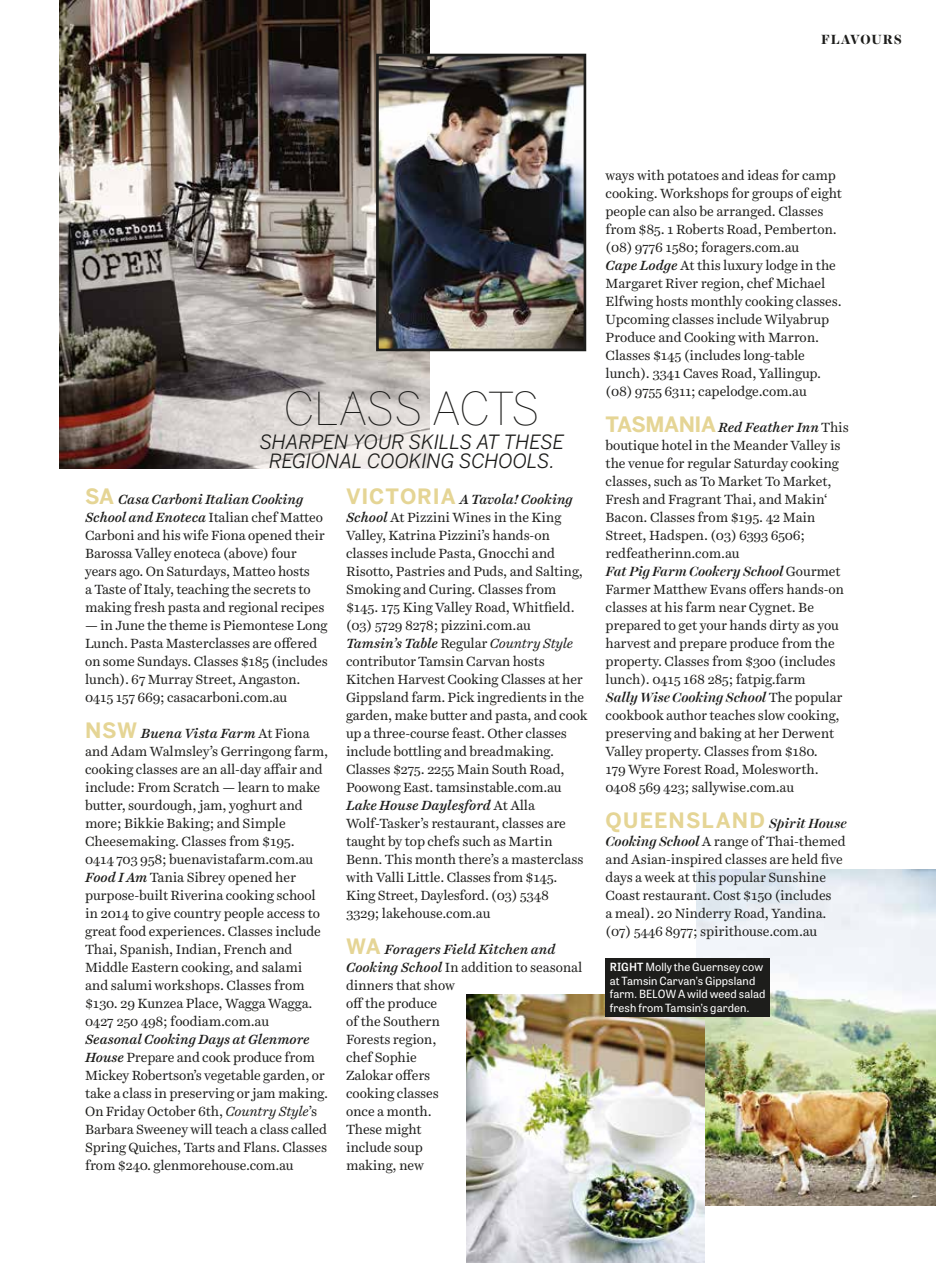
<style>
.page{position:relative;width:936px;height:1263px;background:#fff}
.page>*{position:absolute;margin:0;border:0;box-sizing:border-box;transform-origin:0 0}
.t1{font:100 45px "Benton Sans";letter-spacing:-.04em;color:#1d1d1b}
.t2{font:italic 19.5px/19.5px "Benton Sans";letter-spacing:-.015em;color:#1d1d1b;text-align:center}
.t3{font:13.5px/18px "Harriet Text";letter-spacing:-.01em;color:#1d1d1b}
.t4{font:italic 500 13.5px "Harriet Display";color:#1d1d1b}
.t5{font:700 13.5px "Harriet Display";letter-spacing:.075em;color:#1d1d1b}
.t6{font:11.25px/13.5px "Tablet Gothic";letter-spacing:.005em;color:#fff}
.s1{font-family:"Benton Sans";font-weight:700;font-size:21px;color:#e5d595}
.s2{font-weight:500;font-style:italic}
.s3{font-style:italic}
.s4{font-family:"Harriet Text";font-weight:400;font-style:normal}
.s5{font-family:"Benton Sans";font-weight:700;font-style:normal;font-size:21px;color:#e5d595}
.s6{font-family:"Harriet Display";font-weight:500;font-style:italic}
.s7{font-weight:600}
</style>
<div class="page">
<img style="left:696px;top:870px;width:239px;height:335px">
<img style="left:60px;top:0;width:370px;height:468px">
<img style="left:466px;top:994px;width:238px;height:269px">
<img style="left:380px;top:58px;width:202px;height:289px">
<div style="left:376px;top:54px;width:210px;height:297px;border:3px solid #1d1d1b"></div>
<div style="left:605px;top:958px;width:165px;height:59px;background:#1d1d1b"></div>
<p class="t5" style="left:821px;top:30px;width:82px">FLAVOURS</p>
<h1 class="t1" style="left:283px;top:381px;width:258px">CLASS ACTS</h1>
<h2 class="t2" style="left:260px;top:432px;width:306px">SHARPEN YOUR SKILLS AT THESE<br>REGIONAL COOKING SCHOOLS.</h2>
<p class="t3" style="left:85px;top:490px;width:241px"><span class="s1">SA</span> <span class="s2">Casa Carboni Italian Cooking School and Enoteca</span> Italian chef Matteo Carboni and his wife Fiona opened their Barossa Valley enoteca (above) four years ago. On Saturdays, Matteo hosts<br>a Taste of Italy, teaching the secrets to making fresh pasta and regional recipes</p>
<p class="t3" style="left:85px;top:616px;width:244px">— in June the theme is Piemontese Long Lunch. Pasta Masterclasses are offered on some Sundays. Classes $185 (includes lunch). 67 Murray Street, Angaston.<br>0415 157 669; casacarboni.com.au</p>
<p class="t3" style="left:85px;top:724px;width:245px"><span class="s1">NSW</span> <span class="s2">Buena Vista Farm</span> At Fiona and Adam Walmsley’s Gerringong farm, cooking classes are an all-day affair and include: From Scratch — learn to make butter, sourdough, jam, yoghurt and more; Bikkie Baking; and Simple Cheesemaking. Classes from $195.<br>0414 703 958; buenavistafarm.com.au <span class="s2">Food I Am</span> Tania Sibrey opened her purpose-built Riverina cooking school in 2014 to give country people access to great food experiences. Classes include Thai, Spanish, Indian, French and Middle Eastern cooking, and salami and salumi workshops. Classes from $130. 29 Kunzea Place, Wagga Wagga.<br>0427 250 498; foodiam.com.au</p>
<p class="t3" style="left:85px;top:1030px;width:245px"><span class="s2">Seasonal Cooking Days at Glenmore House</span> Prepare and cook produce from Mickey Robertson’s vegetable garden, or take a class in preserving or jam making.<br>On Friday October 6th, <span class="s3">Country Style</span>’s Barbara Sweeney will teach a class called Spring Quiches, Tarts and Flans. Classes from $240. glenmorehouse.com.au</p>
<p class="t3" style="left:346px;top:490px;width:243px"><span class="s1">VICTORIA</span> <span class="s2">A Tavola! Cooking School</span> At Pizzini Wines in the King Valley, Katrina Pizzini’s hands-on classes include Pasta, Gnocchi and Risotto, Pastries and Puds, and Salting, Smoking and Curing. Classes from $145. 175 King Valley Road, Whitfield. (03) 5729 8278; pizzini.com.au <span class="s2">Tamsin’s Table</span> Regular <span class="s3">Country Style </span>contributor Tamsin Carvan hosts Kitchen Harvest Cooking Classes at her Gippsland farm. Pick ingredients in the garden, make butter and pasta, and cook up a three-course feast. Other classes include bottling and breadmaking.<br>Classes $275. 2255 Main South Road, Poowong East. tamsinstable.com.au <span class="s2">Lake House Daylesford</span> At Alla Wolf-Tasker’s restaurant, classes are taught by top chefs such as Martin Benn. This month there’s a masterclass with Valli Little. Classes from $145.<br>King Street, Daylesford. (03) 5348<br>3329; lakehouse.com.au</p>
<p class="t3" style="left:346px;top:940px;width:238px"><span class="s1">WA</span> <span class="s2">Foragers Field Kitchen and<br>Cooking School</span> In addition to seasonal dinners that show<br>off the produce<br>of the Southern<br>Forests region,<br>chef Sophie<br>Zalokar offers<br>cooking classes<br>once a month.<br>These might<br>include soup<br>making, new</p>
<p class="t3" style="left:605px;top:166px;width:238px">ways with potatoes and ideas for camp cooking. Workshops for groups of eight people can also be arranged. Classes from $85. 1 Roberts Road, Pemberton. (08) 9776 1580; foragers.com.au<br><span class="s2">Cape Lodge</span> At this luxury lodge in the Margaret River region, chef Michael Elfwing hosts monthly cooking classes.<br>Upcoming classes include Wilyabrup Produce and Cooking with Marron.<br>Classes $145 (includes long-table lunch). 3341 Caves Road, Yallingup. (08) 9755 6311; capelodge.com.au</p>
<p class="t3" style="left:605px;top:418px;width:245px"><span class="s1">TASMANIA</span> <span class="s2">Red Feather Inn</span> This boutique hotel in the Meander Valley is the venue for regular Saturday cooking classes, such as To Market To Market, Fresh and Fragrant Thai, and Makin‘ Bacon. Classes from $195. 42 Main Street, Hadspen. (03) 6393 6506; redfeatherinn.com.au</p>
<p class="t4" style="left:605px;top:562px;width:237px">Fat Pig Farm Cookery School <span class="s4">Gourmet</span></p>
<p class="t3" style="left:605px;top:580px;width:240px">Farmer Matthew Evans offers hands-on classes at his farm near Cygnet. Be prepared to get your hands dirty as you harvest and prepare produce from the property. Classes from $300 (includes lunch). 0415 168 285; fatpig.farm</p>
<p class="t4" style="left:605px;top:688px;width:238px">Sally Wise Cooking School <span class="s4">The popular</span></p>
<p class="t3" style="left:605px;top:706px;width:235px">cookbook author teaches slow cooking, preserving and baking at her Derwent Valley property. Classes from $180.<br>179 Wyre Forest Road, Molesworth.<br>0408 569 423; sallywise.com.au</p>
<p class="t4" style="left:605px;top:814px;width:243px"><span class="s5">QUEENSLAND</span> Spirit House</p>
<p class="t3" style="left:605px;top:832px;width:242px"><span class="s6">Cooking School</span> A range of Thai-themed and Asian-inspired classes are held five days a week at this popular Sunshine Coast restaurant. Cost $150 (includes<br>a meal). 20 Ninderry Road, Yandina. (07) 5446 8977; spirithouse.com.au</p>
<p class="t6" style="left:609px;top:960px;width:157px"><span class="s7">RIGHT</span> Molly the Guernsey cow at Tamsin Carvan’s Gippsland farm. BELOW A wild weed salad fresh from Tamsin’s garden.</p>
</div>
